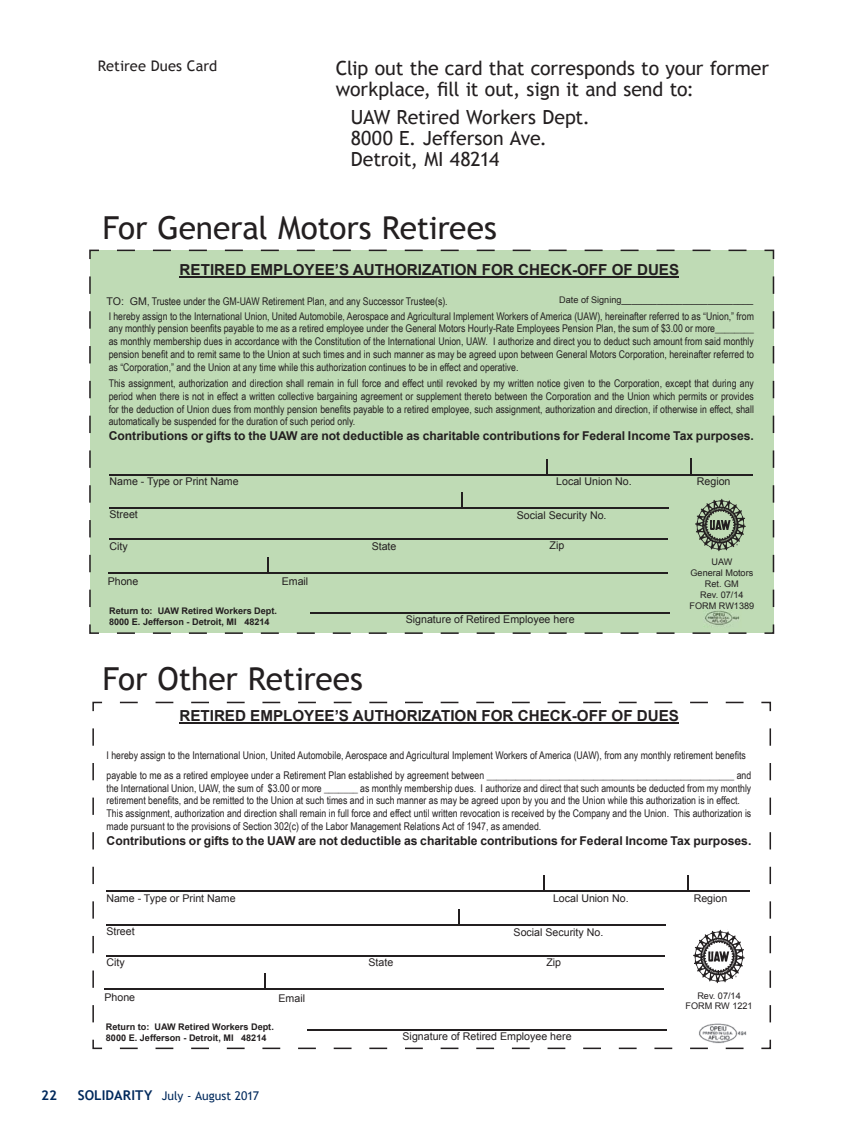
<style>
.page{position:relative;width:864px;height:1134px;background:#fff}
.page>*{position:absolute;margin:0;border:0;box-sizing:border-box;transform-origin:0 0}
.Body_Main_2017{font:31.65px "Trebuchet MS";letter-spacing:-.01em;color:#231f20}
.Body_Main_2017-2{font:19.5px/21px "Trebuchet MS";letter-spacing:-.005em;color:#231f20}
.t1{font:700 15.15px "Arial";color:#231f20}
.Body_Main_2017-3{font:14.7px "Trebuchet MS";color:#231f20}
.t2{font:700 13.5px "Trebuchet MS";color:#00295c}
.t3{font:700 12.15px "Arial";color:#231f20}
.t4{font:12px "Trebuchet MS";color:#00295c}
.t5{font:10.65px/12.8px "Arial Narrow";color:#231f20;text-align:justify}
.t6{font:10.65px "Arial";color:#231f20}
.t7{font:700 9.15px/10.9px "Arial";color:#231f20}
.t8{font:9.15px/10.9px "Arial";color:#231f20;text-align:center}
.s1{font-family:"Arial"}
.s2{font-weight:700;font-size:13.5px}
</style>
<div class="page">
<div style="left:89px;top:249px;width:686px;height:385px;background:#bfdbb5"></div>
<svg style="left:92px;top:701px;width:680px;height:349px"></svg>
<p class="Body_Main_2017-3" style="left:98px;top:58px;width:121px">Retiree Dues Card</p>
<p class="Body_Main_2017-2" style="left:336px;top:58px;width:435px">Clip out the card that corresponds to your former workplace, fill it out, sign it and send to:</p>
<p class="Body_Main_2017-2" style="left:351px;top:107px;width:241px">UAW Retired Workers Dept.<br>8000 E. Jefferson Ave.<br>Detroit, MI 48214</p>
<p class="Body_Main_2017" style="left:102px;top:210px;width:396px">For General Motors Retirees</p>
<p class="t1" style="left:180px;top:260px;width:501px">RETIRED EMPLOYEE’S AUTHORIZATION FOR CHECK-OFF OF DUES</p>
<p class="t5" style="left:107px;top:294px;width:343px"><span class="s1">TO: GM</span>, Trustee under the GM-UAW Retirement Plan, and any Successor Trustee(s).</p>
<p class="t8" style="left:559px;top:294px;width:196px">Date of Signing__________________________</p>
<p class="t5" style="left:109px;top:309px;width:647px">I hereby assign to the International Union, United Automobile, Aerospace and Agricultural Implement Workers of America (UAW), hereinafter referred to as “Union,” from any monthly pension beenfits payable to me as a retired employee under the General Motors Hourly-Rate Employees Pension Plan, the sum of $3.00 or more________ as monthly membership dues in accordance with the Constitution of the International Union, UAW. I authorize and direct you to deduct such amount from said monthly pension benefit and to remit same to the Union at such times and in such manner as may be agreed upon between General Motors Corporation, hereinafter referred to as “Corporation,” and the Union at any time while this authorization continues to be in effect and operative.</p>
<p class="t5" style="left:109px;top:377px;width:647px">This assignment, authorization and direction shall remain in full force and effect until revoked by my written notice given to the Corporation, except that during any period when there is not in effect a written collective bargaining agreement or supplement thereto between the Corporation and the Union which permits or provides for the deduction of Union dues from monthly pension benefits payable to a retired employee, such assignment, authorization and direction, if otherwise in effect, shall automatically be suspended for the duration of such period only.</p>
<p class="t3" style="left:109px;top:428px;width:647px">Contributions or gifts to the UAW are not deductible as charitable contributions for Federal Income Tax purposes.</p>
<p class="t6" style="left:110px;top:475px;width:131px">Name - Type or Print Name</p>
<p class="t6" style="left:556px;top:475px;width:77px">Local Union No.</p>
<p class="t6" style="left:697px;top:475px;width:35px">Region</p>
<p class="t6" style="left:110px;top:508px;width:30px">Street</p>
<p class="t6" style="left:110px;top:539px;width:20px">City</p>
<p class="t6" style="left:372px;top:539px;width:26px">State</p>
<p class="t6" style="left:550px;top:539px;width:16px">Zip</p>
<p class="t6" style="left:517px;top:508px;width:91px">Social Security No.</p>
<p class="t6" style="left:108px;top:574px;width:32px">Phone</p>
<p class="t6" style="left:282px;top:574px;width:28px">Email</p>
<p class="t7" style="left:109px;top:605px;width:169px">Return to: UAW Retired Workers Dept.<br>8000 E. Jefferson - Detroit, MI 48214</p>
<p class="t6" style="left:406px;top:612px;width:171px">Signature of Retired Employee here</p>
<p class="t8" style="left:690px;top:556px;width:66px">UAW<br>General Motors<br>Ret. GM<br>Rev. 07/14<br>FORM RW1389</p>
<p class="Body_Main_2017" style="left:102px;top:660px;width:262px">For Other Retirees</p>
<p class="t1" style="left:179px;top:706px;width:501px">RETIRED EMPLOYEE’S AUTHORIZATION FOR CHECK-OFF OF DUES</p>
<p class="t5" style="left:107px;top:745px;width:646px;line-height:20.1px">I hereby assign to the International Union, United Automobile, Aerospace and Agricultural Implement Workers of America (UAW), from any monthly retirement benefits payable to me as a retired employee under a Retirement Plan established by agreement between ___________________________________________________ and</p>
<p class="t5" style="left:107px;top:781px;width:646px;text-align:left">the International Union, UAW, the sum of $3.00 or more _______ as monthly membership dues. I authorize and direct that such amounts be deducted from my monthly retirement benefits, and be remitted to the Union at such times and in such manner as may be agreed upon by you and the Union while this authorization is in effect.<br>This assignment, authorization and direction shall remain in full force and effect until written revocation is received by the Company and the Union. This authorization is made pursuant to the provisions of Section 302(c) of the Labor Management Relations Act of 1947, as amended.</p>
<p class="t3" style="left:107px;top:832px;width:646px">Contributions or gifts to the UAW are not deductible as charitable contributions for Federal Income Tax purposes.</p>
<p class="t6" style="left:106px;top:891px;width:131px">Name - Type or Print Name</p>
<p class="t6" style="left:553px;top:891px;width:77px">Local Union No.</p>
<p class="t6" style="left:694px;top:891px;width:35px">Region</p>
<p class="t6" style="left:106px;top:924px;width:30px">Street</p>
<p class="t6" style="left:106px;top:956px;width:20px">City</p>
<p class="t6" style="left:368px;top:956px;width:26px">State</p>
<p class="t6" style="left:546px;top:955px;width:16px">Zip</p>
<p class="t6" style="left:514px;top:925px;width:91px">Social Security No.</p>
<p class="t6" style="left:104px;top:990px;width:32px">Phone</p>
<p class="t6" style="left:279px;top:991px;width:28px">Email</p>
<p class="t7" style="left:106px;top:1022px;width:169px">Return to: UAW Retired Workers Dept.<br>8000 E. Jefferson - Detroit, MI 48214</p>
<p class="t6" style="left:403px;top:1029px;width:171px">Signature of Retired Employee here</p>
<p class="t2" style="left:41px;top:1087px;width:17px">22</p>
<p class="t4" style="left:78px;top:1089px;width:183px"><span class="s2">SOLIDARITY</span> July - August 2017</p>
<p class="t8" style="left:685px;top:990px;width:69px">Rev. 07/14<br>FORM RW 1221</p>
</div>
